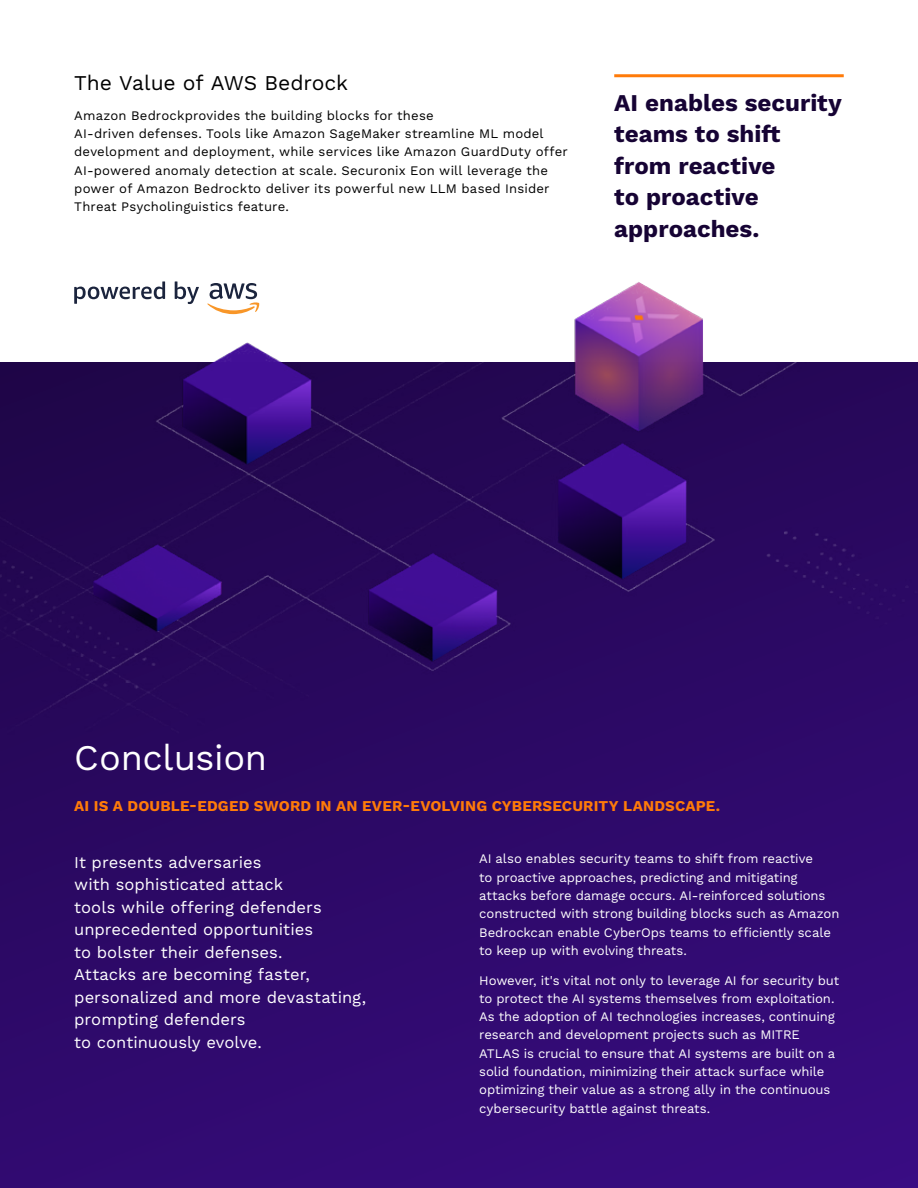
<style>
.page{position:relative;width:918px;height:1188px;background:#fff}
.page>*{position:absolute;margin:0;border:0;box-sizing:border-box;transform-origin:0 0}
.t1{font:36px "Work Sans";letter-spacing:-.01em;color:#fff}
.t2{font:700 24px/31.5px "Work Sans";color:#160334}
.t3{font:21px "Work Sans";letter-spacing:-.005em;color:#000}
.t4{font:16.5px/22.5px "Work Sans";color:#fff}
.t5{font:700 15px "Work Sans";letter-spacing:.01em;color:#ff7b09}
.t6{font:13.05px/18.3px "Work Sans";letter-spacing:-.01em;color:#fff}
.t7{font:13.05px/18.3px "Work Sans";letter-spacing:.015em;color:#000}
</style>
<div class="page">
<div style="left:0;top:363px;width:918px;height:825px;background:linear-gradient(to right,#2d0967,#350b79)"></div>
<img style="left:0;top:363px;width:918px;height:439px">
<hr style="left:614px;top:74px;width:230px;height:3px;background:#ff7b09">
<img style="left:574px;top:282px;width:129px;height:81px">
<img style="left:212px;top:342px;width:71px;height:21px">
<svg style="left:207px;top:283px;width:53px;height:31px"></svg>
<svg style="left:74px;top:281px;width:91px;height:23px"></svg>
<svg style="left:175px;top:281px;width:24px;height:23px"></svg>
<h3 class="t3" style="left:74px;top:71px;width:275px">The Value of AWS Bedrock</h3>
<p class="t7" style="left:74px;top:107px;width:495px">Amazon Bedrockprovides the building blocks for these<br>AI-driven defenses. Tools like Amazon SageMaker streamline ML model development and deployment, while services like Amazon GuardDuty offer AI-powered anomaly detection at scale. Securonix Eon will leverage the power of Amazon Bedrockto deliver its powerful new LLM based Insider Threat Psycholinguistics feature.</p>
<h2 class="t2" style="left:614px;top:88px;width:229px">AI enables security teams to shift from reactive<br>to proactive approaches.</h2>
<h1 class="t1" style="left:74px;top:737px;width:194px">Conclusion</h1>
<p class="t5" style="left:74px;top:798px;width:647px">AI IS A DOUBLE-EDGED SWORD IN AN EVER-EVOLVING CYBERSECURITY LANDSCAPE.</p>
<p class="t4" style="left:74px;top:851px;width:293px">It presents adversaries<br>with sophisticated attack<br>tools while offering defenders unprecedented opportunities<br>to bolster their defenses.<br>Attacks are becoming faster, personalized and more devastating, prompting defenders<br>to continuously evolve.</p>
<p class="t6" style="left:479px;top:850px;width:362px">AI also enables security teams to shift from reactive<br>to proactive approaches, predicting and mitigating attacks before damage occurs. AI-reinforced solutions constructed with strong building blocks such as Amazon Bedrockcan enable CyberOps teams to efficiently scale to keep up with evolving threats.</p>
<p class="t6" style="left:479px;top:972px;width:362px">However, it's vital not only to leverage AI for security but to protect the AI systems themselves from exploitation.<br>As the adoption of AI technologies increases, continuing research and development projects such as MITRE ATLAS is crucial to ensure that AI systems are built on a solid foundation, minimizing their attack surface while optimizing their value as a strong ally in the continuous cybersecurity battle against threats.</p>
</div>
